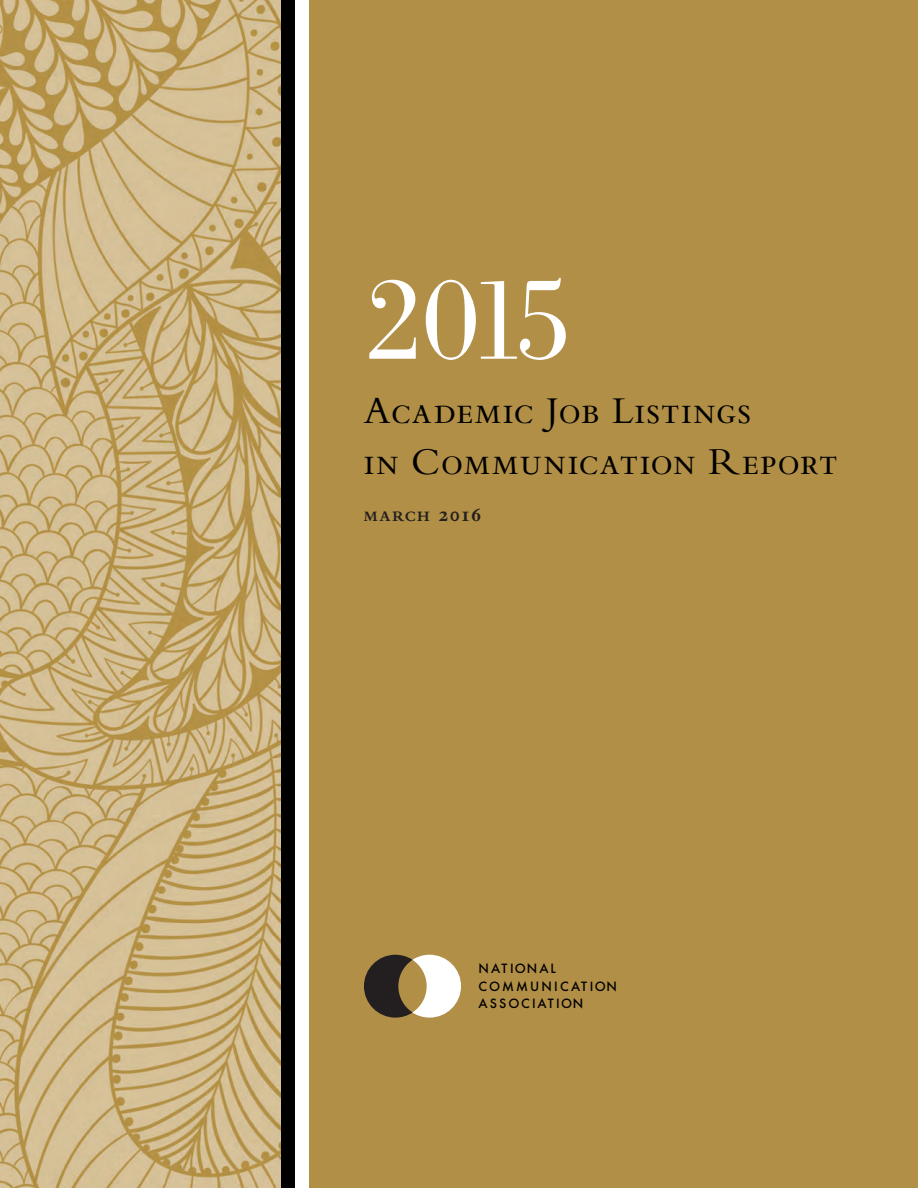
<style>
.page{position:relative;width:918px;height:1188px;background:#fff}
.page>*{position:absolute;margin:0;border:0;box-sizing:border-box;transform-origin:0 0}
.t1{font:300 120.3px "Bodoni Antiqua T";color:#fff}
.t2{font:39.45px/51.3px "Bembo SC";letter-spacing:.02em;color:#000}
.t3{font:15px "Bembo Bold Os F";letter-spacing:.1em;color:#231f20}
.t4{font:500 14.1px/17.5px "Futura T";letter-spacing:.15em;color:#000}
.s1{font-size:20.25px}
</style>
<div class="page">
<img style="left:0;top:0;width:281px;height:1188px">
<div style="left:303px;top:0;width:615px;height:1188px;background:#b18f46"></div>
<div style="left:281px;top:0;width:19px;height:1188px;background:#000"></div>
<svg style="left:364px;top:955px;width:97px;height:63px"></svg>
<div style="left:295px;top:0;width:14px;height:1188px;background:#fff"></div>
<h1 class="t1" style="left:364px;top:249px;width:211px">2015</h1>
<p class="t2" style="left:364px;top:385px;width:475px">Academic Job Listings<br>in Communication Report</p>
<p class="t3" style="left:364px;top:508px;width:119px">MARCH <span class="s1">2016</span></p>
<p class="t4" style="left:479px;top:959px;width:140px">NATIONAL<br>COMMUNICATION<br>ASSOCIATION</p>
</div>
